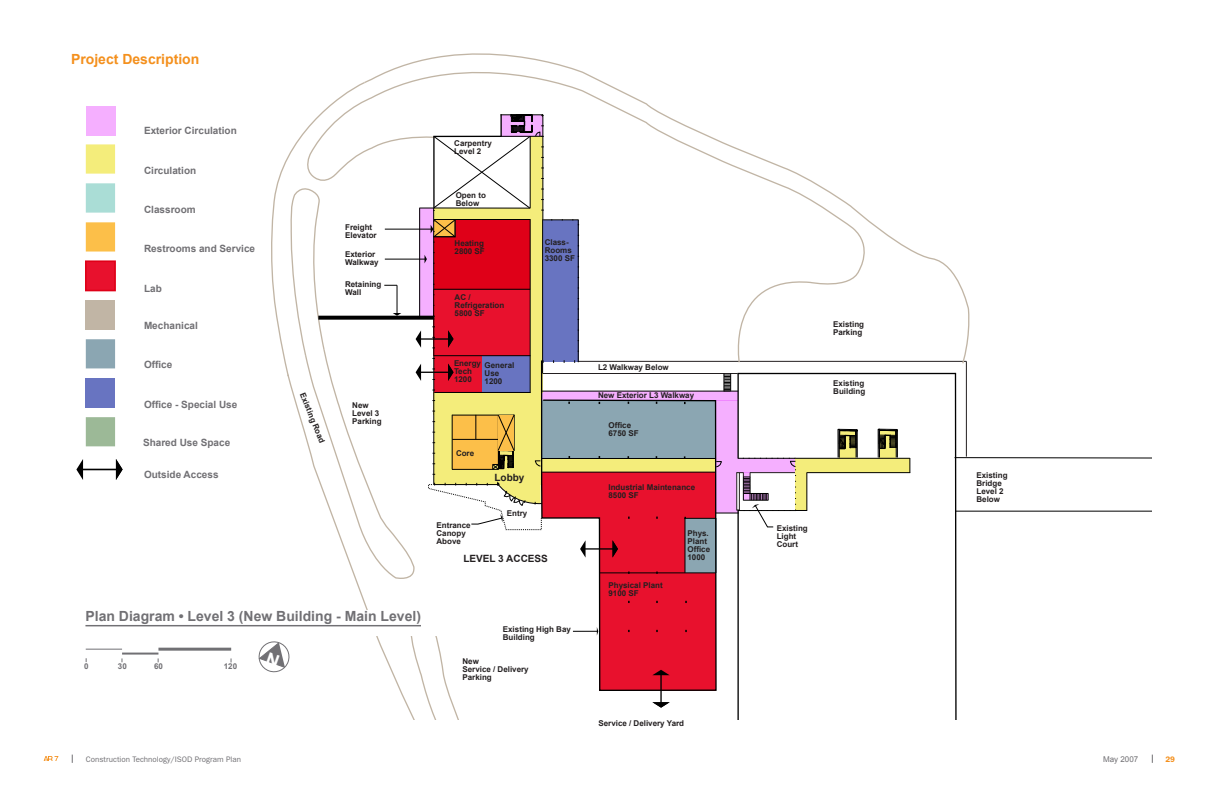
<style>
.page{position:relative;width:1224px;height:792px;background:#fff}
.page>*{position:absolute;margin:0;border:0;box-sizing:border-box;transform-origin:0 0}
.t1{font:700 14px "Arial";color:#717074}
.t2{font:700 14px "Arial";color:#f4901d}
.t3{font:700 10px "Arial";color:#717074}
.t4{font:700 10px "Arial";color:#231f20}
.t5{font:700 8px/8px "Arial";color:#231f20}
.t6{font:8px "ITC Franklin Gothic Std";color:#717074}
.t7{font:700 8px "Arial";color:#717074}
.t8{font:8px "Arial";color:#717074}
.t9{font:600 8px "ITC Franklin Gothic Std";color:#f4901d}
</style>
<div class="page">
<hr style="left:543px;top:361px;width:423px;height:1px;background:#231f20">
<hr style="left:966px;top:361px;width:1px;height:96px;background:#231f20">
<svg style="left:356px;top:373px;width:524px;height:302px"></svg>
<svg style="left:961px;top:310px;width:9px;height:55px"></svg>
<svg style="left:393px;top:598px;width:485px;height:122px"></svg>
<svg style="left:367px;top:53px;width:603px;height:257px"></svg>
<div style="left:806px;top:458px;width:104px;height:15px;background:#f4ed7b"></div>
<hr style="left:737px;top:510px;width:2px;height:210px;background:#000">
<hr style="left:737px;top:374px;width:2px;height:85px;background:#000">
<svg style="left:540px;top:399px;width:177px;height:293px"></svg>
<svg style="left:954px;top:372px;width:198px;height:348px"></svg>
<hr style="left:956px;top:511px;width:196px;height:1px;background:#000">
<hr style="left:542px;top:458px;width:174px;height:1px;background:#000">
<hr style="left:542px;top:472px;width:174px;height:1px;background:#000">
<hr style="left:600px;top:573px;width:116px;height:1px;background:#000">
<hr style="left:685px;top:518px;width:31px;height:1px;background:#000">
<hr style="left:685px;top:518px;width:1px;height:55px;background:#000">
<hr style="left:542px;top:391px;width:196px;height:1px;background:#000">
<hr style="left:584px;top:548px;width:30px;height:2px;background:#000">
<svg style="left:613px;top:540px;width:5px;height:17px"></svg>
<hr style="left:660px;top:674px;width:2px;height:30px;background:#000">
<svg style="left:652px;top:670px;width:18px;height:5px"></svg>
<svg style="left:653px;top:702px;width:17px;height:6px"></svg>
<svg style="left:838px;top:429px;width:60px;height:29px"></svg>
<hr style="left:807px;top:473px;width:1px;height:37px;background:#000">
<hr style="left:807px;top:472px;width:103px;height:1px;background:#000">
<hr style="left:738px;top:373px;width:217px;height:1px;background:#000">
<hr style="left:796px;top:458px;width:114px;height:1px;background:#000">
<svg style="left:910px;top:458px;width:1px;height:15px"></svg>
<svg style="left:724px;top:374px;width:7px;height:18px"></svg>
<svg style="left:271px;top:81px;width:315px;height:501px"></svg>
<svg style="left:573px;top:627px;width:25px;height:9px"></svg>
<svg style="left:716px;top:458px;width:91px;height:70px"></svg>
<div style="left:85px;top:610px;width:372px;height:26px;background:#fff"></div>
<hr style="left:85px;top:625px;width:336px;height:1px;background:#717074">
<hr style="left:86px;top:649px;width:36px;height:1px;background:#717074">
<hr style="left:122px;top:653px;width:36px;height:2px;background:#717074">
<hr style="left:158px;top:648px;width:73px;height:3px;background:#717074">
<div style="left:86px;top:107px;width:30px;height:29px;background:#f5afff"></div>
<div style="left:86px;top:417px;width:29px;height:29px;background:#9cb997"></div>
<div style="left:86px;top:378px;width:29px;height:29px;background:#6874c1"></div>
<div style="left:86px;top:339px;width:29px;height:29px;background:#8ba6b2"></div>
<div style="left:86px;top:300px;width:29px;height:29px;background:#c1b5a5"></div>
<div style="left:86px;top:261px;width:29px;height:30px;background:#e8112d"></div>
<div style="left:85px;top:260px;width:31px;height:31px;border:2px solid #df0018"></div>
<div style="left:86px;top:222px;width:29px;height:30px;background:#fcbf49"></div>
<div style="left:86px;top:183px;width:29px;height:30px;background:#aaddd6"></div>
<div style="left:86px;top:144px;width:29px;height:30px;background:#f4ed7b"></div>
<hr style="left:81px;top:469px;width:37px;height:1px;background:#000">
<svg style="left:76px;top:459px;width:7px;height:21px"></svg>
<svg style="left:116px;top:459px;width:7px;height:21px"></svg>
<svg style="left:44px;top:756px;width:14px;height:5px"></svg>
<svg style="left:258px;top:641px;width:32px;height:32px"></svg>
<h1 class="t2" style="left:71px;top:50px;width:130px">Project Description</h1>
<p class="t3" style="left:144px;top:124px;width:94px">Exterior Circulation</p>
<p class="t3" style="left:144px;top:164px;width:54px">Circulation</p>
<p class="t3" style="left:144px;top:203px;width:53px">Classroom</p>
<p class="t3" style="left:144px;top:242px;width:113px">Restrooms and Service</p>
<p class="t3" style="left:144px;top:282px;width:19px">Lab</p>
<p class="t3" style="left:144px;top:319px;width:55px">Mechanical</p>
<p class="t3" style="left:144px;top:358px;width:30px">Office</p>
<p class="t3" style="left:144px;top:398px;width:95px">Office - Special Use</p>
<p class="t3" style="left:143px;top:436px;width:89px">Shared Use Space</p>
<p class="t3" style="left:144px;top:468px;width:76px">Outside Access</p>
<p class="t5" style="left:345px;top:224px;width:33px">Freight<br>Elevator</p>
<p class="t5" style="left:345px;top:251px;width:35px">Exterior<br>Walkway</p>
<p class="t5" style="left:345px;top:280px;width:38px">Retaining<br>Wall</p>
<p class="t5" style="left:306px;top:392px;width:55px;rotate:68deg">Existing Road</p>
<p class="t5" style="left:352px;top:402px;width:31px">New<br>Level 3<br>Parking</p>
<p class="t5" style="left:454px;top:140px;width:39px">Carpentry<br>Level 2</p>
<p class="t5" style="left:456px;top:191px;width:32px">Open to<br>Below</p>
<p class="t5" style="left:455px;top:239px;width:32px">Heating<br>2800 SF</p>
<p class="t5" style="left:455px;top:294px;width:51px">AC /<br>Refrigeration<br>5800 SF</p>
<p class="t5" style="left:454px;top:360px;width:28px">Energy<br>Tech<br>1200</p>
<p class="t5" style="left:485px;top:361px;width:31px">General<br>Use<br>1200</p>
<p class="t5" style="left:545px;top:239px;width:32px">Class-<br>Rooms<br>3300 SF</p>
<p class="t5" style="left:456px;top:450px;width:20px">Core</p>
<p class="t5" style="left:436px;top:521px;width:36px">Entrance<br>Canopy<br>Above</p>
<p class="t4" style="left:494px;top:471px;width:31px">Lobby</p>
<p class="t5" style="left:507px;top:509px;width:22px">Entry</p>
<p class="t4" style="left:464px;top:552px;width:86px">LEVEL 3 ACCESS</p>
<h1 class="t1" style="left:85px;top:607px;width:337px">Plan Diagram • Level 3 (New Building - Main Level)</h1>
<p class="t7" style="left:84px;top:661px;width:6px">0</p>
<p class="t7" style="left:118px;top:661px;width:10px">30</p>
<p class="t7" style="left:154px;top:661px;width:10px">60</p>
<p class="t7" style="left:224px;top:661px;width:15px">120</p>
<p class="t5" style="left:503px;top:626px;width:70px">Existing High Bay<br>Building</p>
<p class="t5" style="left:462px;top:658px;width:68px">New<br>Service / Delivery<br>Parking</p>
<p class="t5" style="left:598px;top:364px;width:72px">L2 Walkway Below</p>
<p class="t5" style="left:598px;top:391px;width:98px">New Exterior L3 Walkway</p>
<p class="t5" style="left:608px;top:422px;width:32px">Office<br>6750 SF</p>
<p class="t5" style="left:608px;top:483px;width:88px">Industrial Maintenance<br>8500 SF</p>
<p class="t5" style="left:688px;top:529px;width:24px">Phys.<br>Plant<br>Office<br>1000</p>
<p class="t5" style="left:608px;top:582px;width:56px">Physical Plant<br>9100 SF</p>
<p class="t5" style="left:598px;top:719px;width:87px">Service / Delivery Yard</p>
<p class="t5" style="left:833px;top:320px;width:33px">Existing<br>Parking</p>
<p class="t5" style="left:833px;top:380px;width:33px">Existing</p>
<p class="t5" style="left:833px;top:388px;width:33px">Building</p>
<p class="t5" style="left:777px;top:524px;width:33px">Existing<br>Light<br>Court</p>
<p class="t5" style="left:976px;top:471px;width:33px">Existing<br>Bridge<br>Level 2<br>Below</p>
<p class="t6" style="left:86px;top:754px;width:157px">Construction Technology/ISOD Program Plan</p>
<p class="t8" style="left:1103px;top:754px;width:37px">May 2007</p>
<p class="t9" style="left:1165px;top:754px;width:11px">29</p>
</div>
